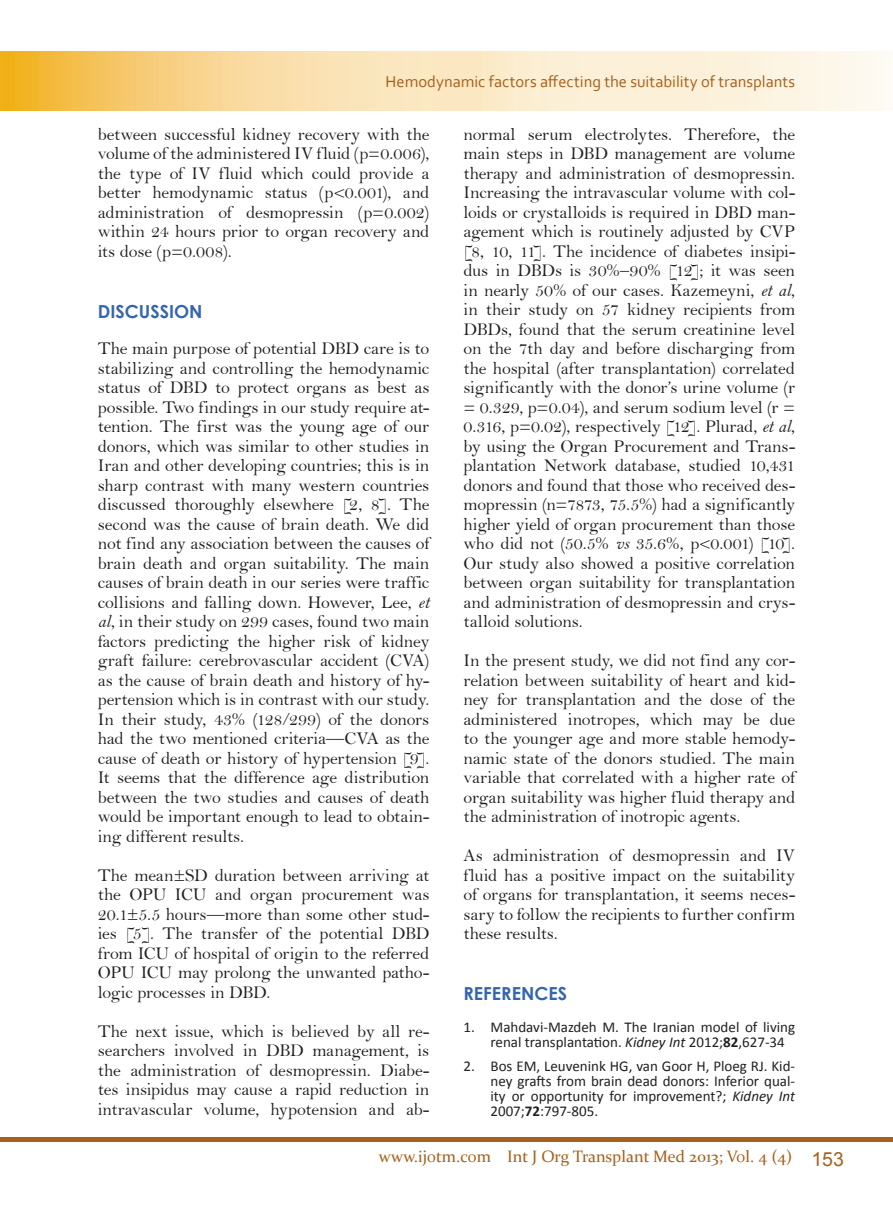
<style>
.page{position:relative;width:893px;height:1212px;background:#fff}
.page>*{position:absolute;margin:0;border:0;box-sizing:border-box;transform-origin:0 0}
.Body{font:18px/19.5px "Bell";letter-spacing:-.01em;color:#231f20;text-align:justify}
.Heading{font:700 18px "Century Gothic";color:#3665b0}
.Running_Title{font:16.5px "Corbel";color:#a6611c}
.t1{font:16.5px "Constantia";color:#a6611c}
.t2{font:15px/15px "Calibri";color:#231f20}
.s1{font-family:"Bell MT Italic"}
.s2{font-style:italic}
.s3{font-weight:700}
.s4{font-family:"Arial";font-size:19.5px}
</style>
<div class="page">
<div style="left:0;top:1137px;width:893px;height:5px;background:#a6611c"></div>
<img style="left:0;top:52px;width:883px;height:59px">
<p class="Running_Title" style="left:385px;top:72px;width:411px">Hemodynamic factors affecting the suitability of transplants</p>
<p class="Body" style="left:98px;top:124px;width:333px">between successful kidney recovery with the volume of the administered IV fluid (p=0.006), the type of IV fluid which could provide a better hemodynamic status (p&lt;0.001), and administration of desmopressin (p=0.002) within 24 hours prior to organ recovery and its dose (p=0.008).</p>
<p class="Heading" style="left:98px;top:297px;width:106px">DISCUSSION</p>
<p class="Body" style="left:98px;top:338px;width:333px">The main purpose of potential DBD care is to stabilizing and controlling the hemodynamic status of DBD to protect organs as best as possible. Two findings in our study require at&shy;tention. The first was the young age of our donors, which was similar to other studies in Iran and other developing countries; this is in sharp contrast with many western countries discussed thoroughly elsewhere [2, 8]. The second was the cause of brain death. We did not find any association between the causes of brain death and organ suitability. The main causes of brain death in our series were traffic collisions and falling down. However, Lee, <span class="s1">et al</span>, in their study on 299 cases, found two main factors predicting the higher risk of kidney graft failure: cerebrovascular accident (CVA) as the cause of brain death and history of hy&shy;pertension which is in contrast with our study.<br>In their study, 43% (128/299) of the donors had the two mentioned criteria—CVA as the cause of death or history of hypertension [9].<br>It seems that the difference age distribution between the two studies and causes of death would be important enough to lead to obtain&shy;ing different results.</p>
<p class="Body" style="left:98px;top:865px;width:333px">The mean±SD duration between arriving at the OPU ICU and organ procurement was 20.1±5.5 hours—more than some other stud&shy;ies [5]. The transfer of the potential DBD from ICU of hospital of origin to the referred OPU ICU may prolong the unwanted patho&shy;logic processes in DBD.</p>
<p class="Body" style="left:98px;top:1021px;width:333px">The next issue, which is believed by all re&shy;searchers involved in DBD management, is the administration of desmopressin. Diabe&shy;tes insipidus may cause a rapid reduction in intravascular volume, hypotension and ab-</p>
<p class="Body" style="left:463px;top:124px;width:333px">normal serum electrolytes. Therefore, the main steps in DBD management are volume therapy and administration of desmopressin.<br>Increasing the intravascular volume with col&shy;loids or crystalloids is required in DBD man&shy;agement which is routinely adjusted by CVP [8, 10, 11]. The incidence of diabetes insipi&shy;dus in DBDs is 30%–90% [12]; it was seen in nearly 50% of our cases. Kazemeyni, <span class="s1">et al</span>, in their study on 57 kidney recipients from DBDs, found that the serum creatinine level on the 7th day and before discharging from the hospital (after transplantation) correlated significantly with the donor’s urine volume (r = 0.329, p=0.04), and serum sodium level (r = 0.316, p=0.02), respectively [12]. Plurad, <span class="s1">et al</span>, by using the Organ Procurement and Trans&shy;plantation Network database, studied 10,431 donors and found that those who received des&shy;mopressin (n=7873, 75.5%) had a significantly higher yield of organ procurement than those who did not (50.5% <span class="s1">vs</span> 35.6%, p&lt;0.001) [10].<br>Our study also showed a positive correlation between organ suitability for transplantation and administration of desmopressin and crys&shy;talloid solutions.</p>
<p class="Body" style="left:463px;top:651px;width:333px">In the present study, we did not find any cor&shy;relation between suitability of heart and kid&shy;ney for transplantation and the dose of the administered inotropes, which may be due to the younger age and more stable hemody&shy;namic state of the donors studied. The main variable that correlated with a higher rate of organ suitability was higher fluid therapy and the administration of inotropic agents.</p>
<p class="Body" style="left:463px;top:846px;width:333px">As administration of desmopressin and IV fluid has a positive impact on the suitability of organs for transplantation, it seems neces&shy;sary to follow the recipients to further confirm these results.</p>
<p class="Heading" style="left:463px;top:980px;width:105px">REFERENCES</p>
<p class="t2" style="left:490px;top:1020px;width:306px;text-indent:-27px">1. Mahdavi-Mazdeh M. The Iranian model of living renal transplantation. <span class="s2">Kidney Int</span> 2012;<span class="s3">82</span>,627-34</p>
<p class="t2" style="left:490px;top:1058px;width:306px;text-align:justify;text-indent:-27px">2. Bos EM, Leuvenink HG, van Goor H, Ploeg RJ. Kid&shy;ney grafts from brain dead donors: Inferior qual&shy;ity or opportunity for improvement?; <span class="s2">Kidney Int </span>2007;<span class="s3">72</span>:797-805.</p>
<p class="t1" style="left:379px;top:1145px;width:467px">www.ijotm.com Int J Org Transplant Med 2013; Vol. 4 (4) <span class="s4">153</span></p>
</div>
